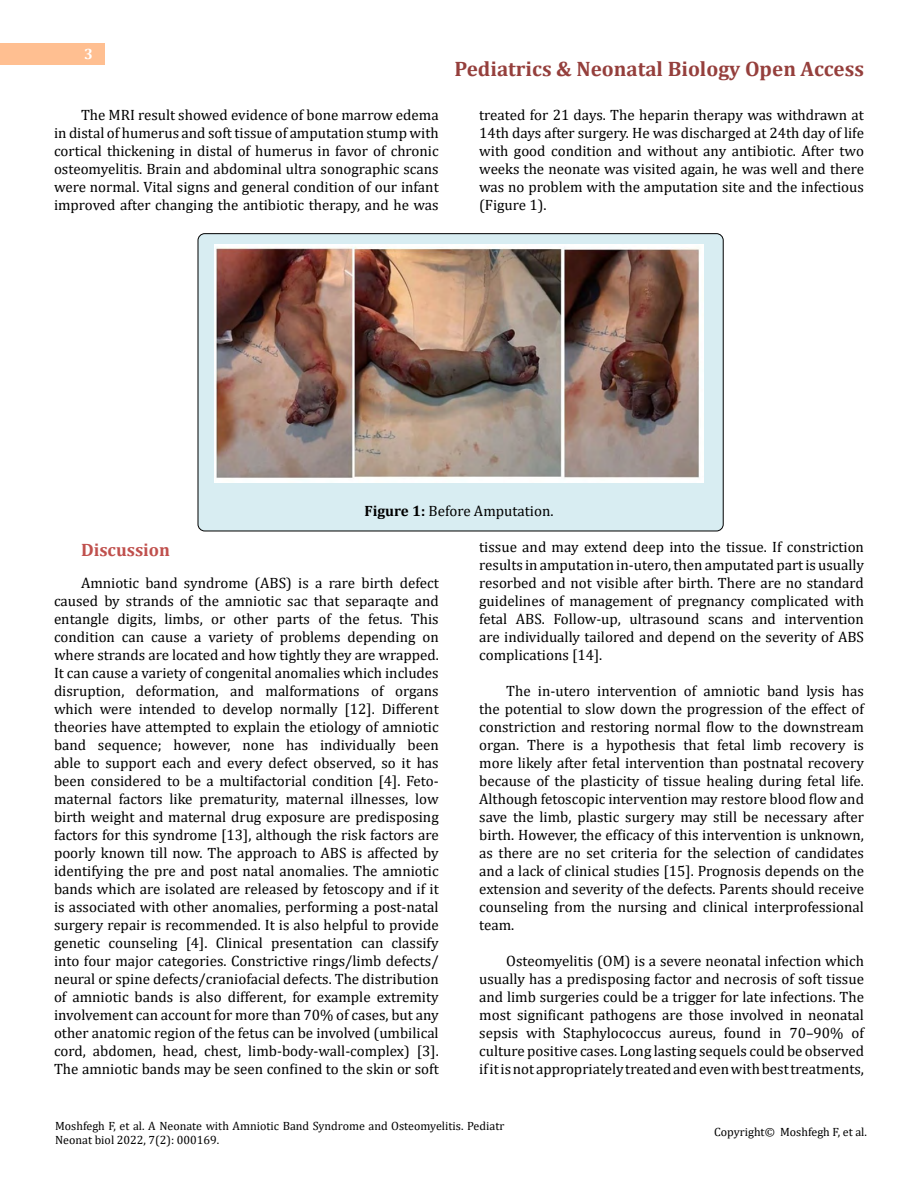
<style>
.page{position:relative;width:918px;height:1188px;background:#fff}
.page>*{position:absolute;margin:0;border:0;box-sizing:border-box;transform-origin:0 0}
.t1{font:700 21px "Cambria";color:#953f3c}
.t2{font:700 18px "Cambria";color:#c0504d}
.t3{font:15px/18px "Cambria";color:#000;text-align:justify}
.t4{font:700 15px "Cambria";color:#fff}
.t5{font:12px/14.4px "Cambria";color:#000}
.s1{font-weight:700}
</style>
<div class="page">
<div style="left:0;top:43px;width:105px;height:21px;background:#ffbf91"></div>
<div style="left:198px;top:234px;width:525px;height:297px;background:#d8edf2;border-radius:7px"></div>
<div style="left:198px;top:233px;width:526px;height:298px;border:1px solid #000;border-radius:7px"></div>
<img style="left:214px;top:244px;width:490px;height:238px">
<p class="t4" style="left:84px;top:44px;width:10px">3</p>
<h1 class="t1" style="left:454px;top:54px;width:411px">Pediatrics &amp; Neonatal Biology Open Access</h1>
<p class="t3" style="left:54px;top:105px;width:386px;text-indent:27px">The MRI result showed evidence of bone marrow edema in distal of humerus and soft tissue of amputation stump with cortical thickening in distal of humerus in favor of chronic osteomyelitis. Brain and abdominal ultra sonographic scans were normal. Vital signs and general condition of our infant improved after changing the antibiotic therapy, and he was</p>
<p class="t3" style="left:479px;top:105px;width:386px">treated for 21 days. The heparin therapy was withdrawn at 14th days after surgery. He was discharged at 24th day of life with good condition and without any antibiotic. After two weeks the neonate was visited again, he was well and there was no problem with the amputation site and the infectious (Figure 1).</p>
<p class="t3" style="left:364px;top:501px;width:190px"><span class="s1">Figure 1:</span> Before Amputation.</p>
<p class="t2" style="left:81px;top:537px;width:91px">Discussion</p>
<p class="t3" style="left:54px;top:573px;width:386px;text-indent:27px">Amniotic band syndrome (ABS) is a rare birth defect caused by strands of the amniotic sac that separaqte and entangle digits, limbs, or other parts of the fetus. This condition can cause a variety of problems depending on where strands are located and how tightly they are wrapped.<br>It can cause a variety of congenital anomalies which includes disruption, deformation, and malformations of organs which were intended to develop normally [12]. Different theories have attempted to explain the etiology of amniotic band sequence; however, none has individually been able to support each and every defect observed, so it has been considered to be a multifactorial condition [4]. Feto&shy;maternal factors like prematurity, maternal illnesses, low birth weight and maternal drug exposure are predisposing factors for this syndrome [13], although the risk factors are poorly known till now. The approach to ABS is affected by identifying the pre and post natal anomalies. The amniotic bands which are isolated are released by fetoscopy and if it is associated with other anomalies, performing a post-natal surgery repair is recommended. It is also helpful to provide genetic counseling [4]. Clinical presentation can classify into four major categories. Constrictive rings/limb defects/ neural or spine defects/craniofacial defects. The distribution of amniotic bands is also different, for example extremity involvement can account for more than 70% of cases, but any other anatomic region of the fetus can be involved (umbilical cord, abdomen, head, chest, limb-body-wall-complex) [3].<br>The amniotic bands may be seen confined to the skin or soft</p>
<p class="t3" style="left:479px;top:537px;width:386px">tissue and may extend deep into the tissue. If constriction results in amputation in-utero, then amputated part is usually resorbed and not visible after birth. There are no standard guidelines of management of pregnancy complicated with fetal ABS. Follow-up, ultrasound scans and intervention are individually tailored and depend on the severity of ABS complications [14].</p>
<p class="t3" style="left:479px;top:681px;width:386px;text-indent:27px">The in-utero intervention of amniotic band lysis has the potential to slow down the progression of the effect of constriction and restoring normal flow to the downstream organ. There is a hypothesis that fetal limb recovery is more likely after fetal intervention than postnatal recovery because of the plasticity of tissue healing during fetal life.<br>Although fetoscopic intervention may restore blood flow and save the limb, plastic surgery may still be necessary after birth. However, the efficacy of this intervention is unknown, as there are no set criteria for the selection of candidates and a lack of clinical studies [15]. Prognosis depends on the extension and severity of the defects. Parents should receive counseling from the nursing and clinical interprofessional team.</p>
<p class="t3" style="left:479px;top:951px;width:386px;text-indent:27px">Osteomyelitis (OM) is a severe neonatal infection which usually has a predisposing factor and necrosis of soft tissue and limb surgeries could be a trigger for late infections. The most significant pathogens are those involved in neonatal sepsis with Staphylococcus aureus, found in 70–90% of culture positive cases. Long lasting sequels could be observed if it is not appropriately treated and even with best treatments,</p>
<p class="t5" style="left:55px;top:1118px;width:451px">Moshfegh F, et al. A Neonate with Amniotic Band Syndrome and Osteomyelitis. Pediatr<br>Neonat biol 2022, 7(2): 000169.</p>
<p class="t5" style="left:714px;top:1124px;width:154px">Copyright© Moshfegh F, et al.</p>
</div>
